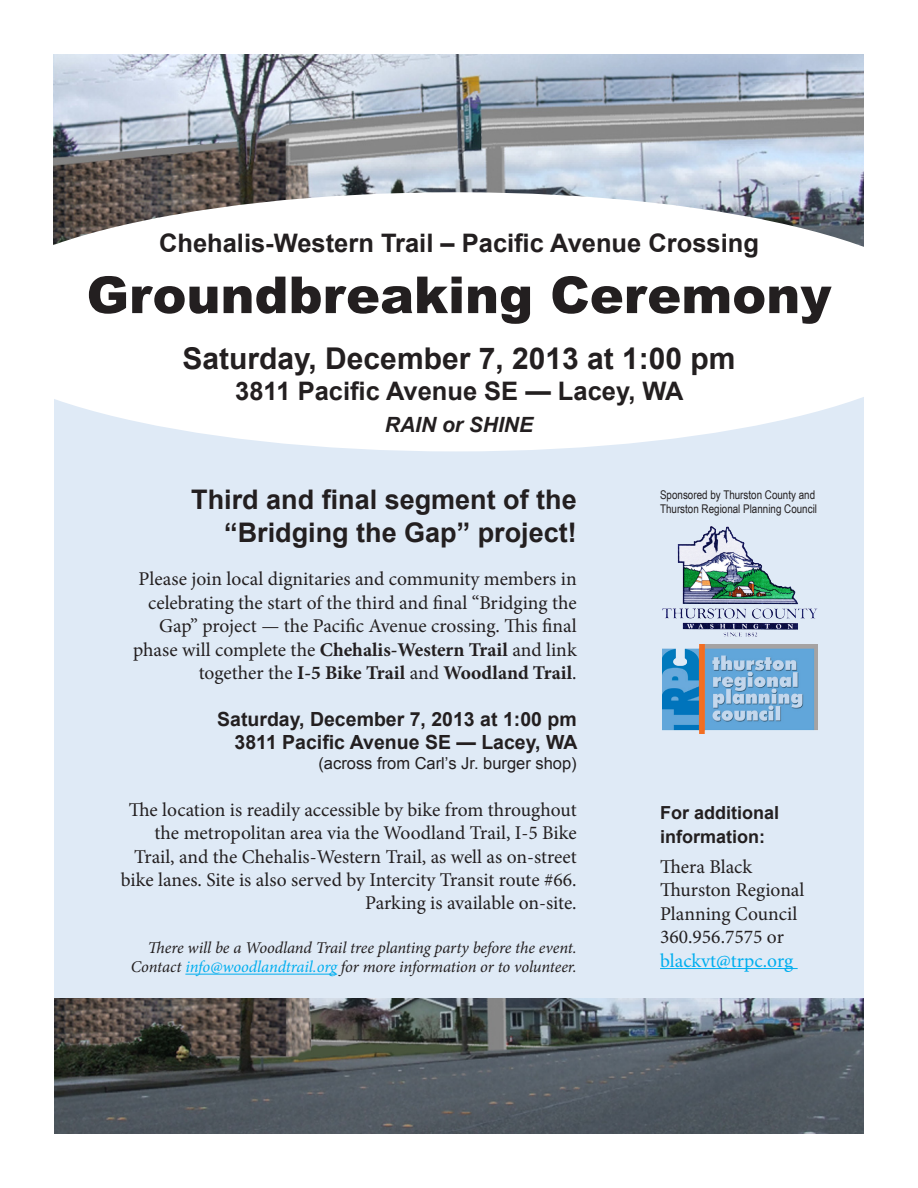
<style>
.page{position:relative;width:918px;height:1188px;background:#fff}
.page>*{position:absolute;margin:0;border:0;box-sizing:border-box;transform-origin:0 0}
.t1{font:900 51px "Arial";color:#231f20}
.t2{font:700 30px "Arial";color:#231f20}
.t3{font:700 27px/32.4px "Arial";color:#231f20;text-align:right}
.t4{font:700 25.5px "Arial";color:#231f20}
.t5{font:italic 700 21px "Arial";color:#231f20}
.t6{font:19.5px/23.4px "Minion Pro";color:#231f20;text-align:right}
.t7{font:700 19.5px "Arial";color:#231f20}
.t8{font:19.5px "Minion Pro";color:#00aeef}
.t9{font:700 18px/23.4px "Arial";color:#231f20}
.t10{font:italic 16.5px/19.8px "Minion Pro";letter-spacing:-.01em;color:#231f20;text-align:right}
.t11{font:16.5px "Arial";color:#231f20}
.t12{font:12px/14.4px "Arial Narrow";color:#231f20}
.s1{font-weight:700}
.s2{color:#00aeef}
</style>
<div class="page">
<img style="left:54px;top:998px;width:810px;height:136px">
<img style="left:53px;top:54px;width:811px;height:138px">
<div style="left:54px;top:373px;width:810px;height:625px;background:#dfeaf6"></div>
<svg style="left:53px;top:192px;width:811px;height:259px"></svg>
<img style="left:662px;top:526px;width:156px;height:111px">
<img style="left:662px;top:644px;width:155px;height:89px">
<hr style="left:185px;top:974px;width:152px;height:1px;background:#00aeef">
<hr style="left:660px;top:968px;width:138px;height:1px;background:#00aeef">
<p class="t4" style="left:159px;top:226px;width:601px">Chehalis-Western Trail – Pacific Avenue Crossing</p>
<p class="t1" style="left:87px;top:258px;width:746px">Groundbreaking Ceremony</p>
<p class="t2" style="left:182px;top:339px;width:555px">Saturday, December 7, 2013 at 1:00 pm</p>
<p class="t4" style="left:235px;top:374px;width:450px">3811 Pacific Avenue SE — Lacey, WA</p>
<p class="t5" style="left:385px;top:411px;width:150px">RAIN or SHINE</p>
<p class="t3" style="left:191px;top:485px;width:387px">Third and final segment of the “Bridging the Gap” project!</p>
<p class="t6" style="left:133px;top:568px;width:445px">Please join local dignitaries and community members in celebrating the start of the third and final “Bridging the Gap” project — the Pacific Avenue crossing. This final phase will complete the <span class="s1">Chehalis-Western Trail</span> and link together the <span class="s1">I-5 Bike Trail</span> and <span class="s1">Woodland Trail</span>.</p>
<p class="t7" style="left:217px;top:706px;width:361px">Saturday, December 7, 2013 at 1:00 pm</p>
<p class="t7" style="left:235px;top:729px;width:344px">3811 Pacific Avenue SE — Lacey, WA</p>
<p class="t11" style="left:318px;top:752px;width:260px">(across from Carl’s Jr. burger shop)</p>
<p class="t6" style="left:121px;top:798px;width:457px">The location is readily accessible by bike from throughout the metropolitan area via the Woodland Trail, I-5 Bike Trail, and the Chehalis-Western Trail, as well as on-street bike lanes. Site is also served by Intercity Transit route #66.<br>Parking is available on-site.</p>
<p class="t10" style="left:131px;top:937px;width:447px">There will be a Woodland Trail tree planting party before the event.<br>Contact <span class="s2">info@woodlandtrail.org</span> for more information or to volunteer.</p>
<p class="t12" style="left:660px;top:487px;width:158px">Sponsored by Thurston County and<br>Thurston Regional Planning Council</p>
<p class="t9" style="left:660px;top:802px;width:121px">For additional information:</p>
<p class="t6" style="left:660px;top:855px;width:94px">Thera Black</p>
<p class="t6" style="left:660px;top:879px;width:146px;text-align:left">Thurston Regional<br>Planning Council</p>
<p class="t6" style="left:660px;top:925px;width:125px">360.956.7575 or</p>
<p class="t8" style="left:660px;top:947px;width:135px">blackvt@trpc.org</p>
</div>
